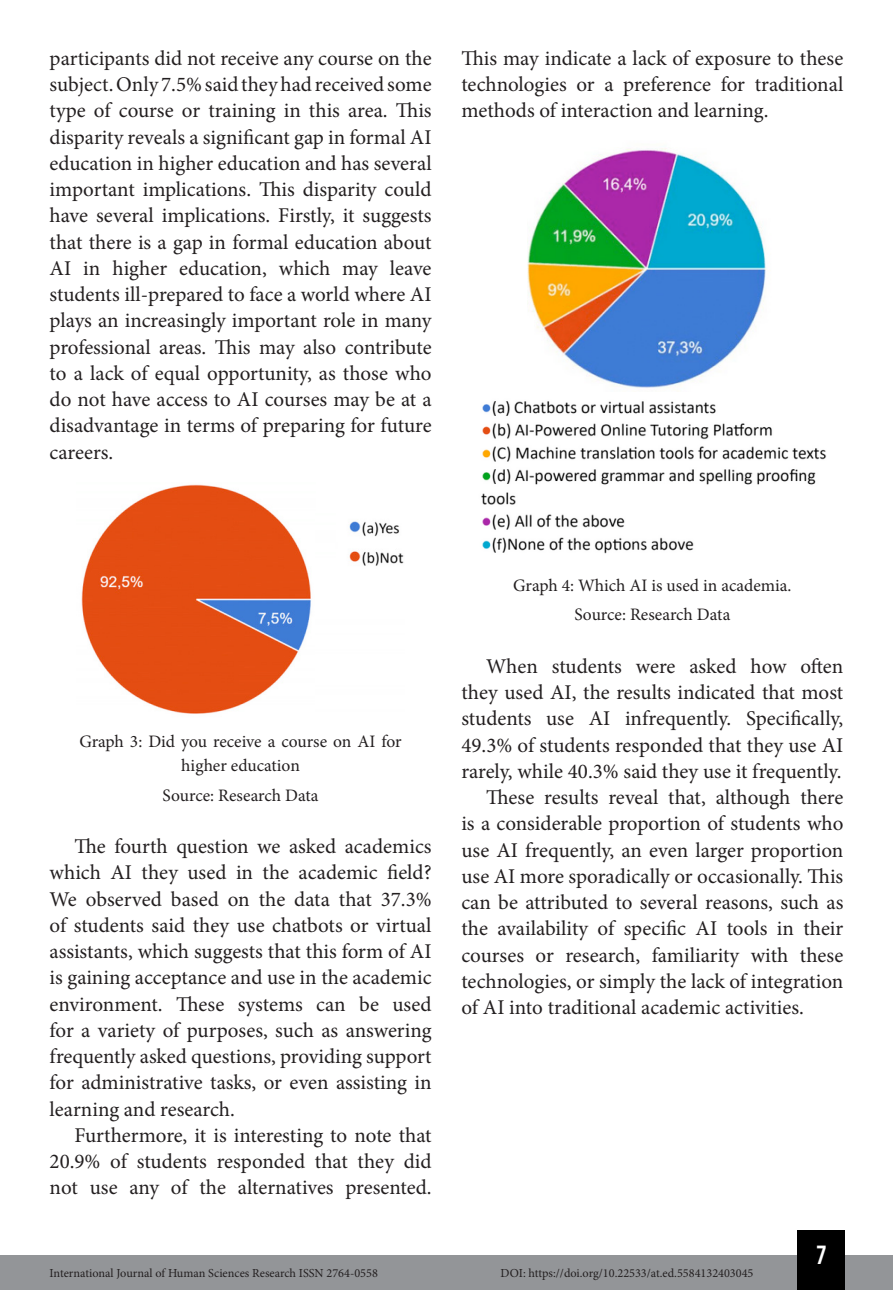
<style>
.page{position:relative;width:893px;height:1290px;background:#fff}
.page>*{position:absolute;margin:0;border:0;box-sizing:border-box;transform-origin:0 0}
.t1{font:26.25px "Bebas Kai";color:#fff}
.TXT{font:21px/26.2px "Minion Pro";color:#231f20;text-align:justify}
.INFO{font:17.5px/24.5px "Minion Pro";color:#231f20;text-align:center}
.t2{font:12.25px "Minion Pro";color:#231f20}
</style>
<div class="page">
<div style="left:0;top:1255px;width:893px;height:35px;background:#939598"></div>
<div style="left:797px;top:1230px;width:48px;height:60px;background:#000"></div>
<img style="left:81px;top:484px;width:230px;height:230px">
<img style="left:349px;top:521px;width:55px;height:45px">
<img style="left:528px;top:148px;width:239px;height:240px">
<img style="left:481px;top:401px;width:346px;height:153px">
<p class="TXT" style="left:50px;top:45px;width:384px">participants did not receive any course on the subject. Only 7.5% said they had received some type of course or training in this area. This disparity reveals a significant gap in formal AI education in higher education and has several important implications. This disparity could have several implications. Firstly, it suggests that there is a gap in formal education about AI in higher education, which may leave students ill-prepared to face a world where AI plays an increasingly important role in many professional areas. This may also contribute to a lack of equal opportunity, as those who do not have access to AI courses may be at a disadvantage in terms of preparing for future careers.</p>
<p class="TXT" style="left:461px;top:45px;width:383px">This may indicate a lack of exposure to these technologies or a preference for traditional methods of interaction and learning.</p>
<p class="INFO" style="left:79px;top:729px;width:324px">Graph 3: Did you receive a course on AI for higher education</p>
<p class="INFO" style="left:163px;top:783px;width:157px">Source: Research Data</p>
<p class="TXT" style="left:50px;top:833px;width:384px;text-indent:25px">The fourth question we asked academics which AI they used in the academic field?<br>We observed based on the data that 37.3% of students said they use chatbots or virtual assistants, which suggests that this form of AI is gaining acceptance and use in the academic environment. These systems can be used for a variety of purposes, such as answering frequently asked questions, providing support for administrative tasks, or even assisting in learning and research.</p>
<p class="TXT" style="left:50px;top:1122px;width:383px;text-indent:25px">Furthermore, it is interesting to note that 20.9% of students responded that they did not use any of the alternatives presented.</p>
<p class="INFO" style="left:513px;top:573px;width:280px">Graph 4: Which AI is used in academia.</p>
<p class="INFO" style="left:574px;top:603px;width:157px">Source: Research Data</p>
<p class="TXT" style="left:461px;top:653px;width:383px;text-indent:25px">When students were asked how often they used AI, the results indicated that most students use AI infrequently. Specifically, 49.3% of students responded that they use AI rarely, while 40.3% said they use it frequently.</p>
<p class="TXT" style="left:461px;top:784px;width:384px;text-indent:25px">These results reveal that, although there is a considerable proportion of students who use AI frequently, an even larger proportion use AI more sporadically or occasionally. This can be attributed to several reasons, such as the availability of specific AI tools in their courses or research, familiarity with these technologies, or simply the lack of integration of AI into traditional academic activities.</p>
<p class="t1" style="left:817px;top:1241px;width:11px">7</p>
<p class="t2" style="left:50px;top:1265px;width:330px">International Journal of Human Sciences Research ISSN 2764-0558</p>
<p class="t2" style="left:501px;top:1265px;width:254px">DOI: https://doi.org/10.22533/at.ed.5584132403045</p>
</div>
